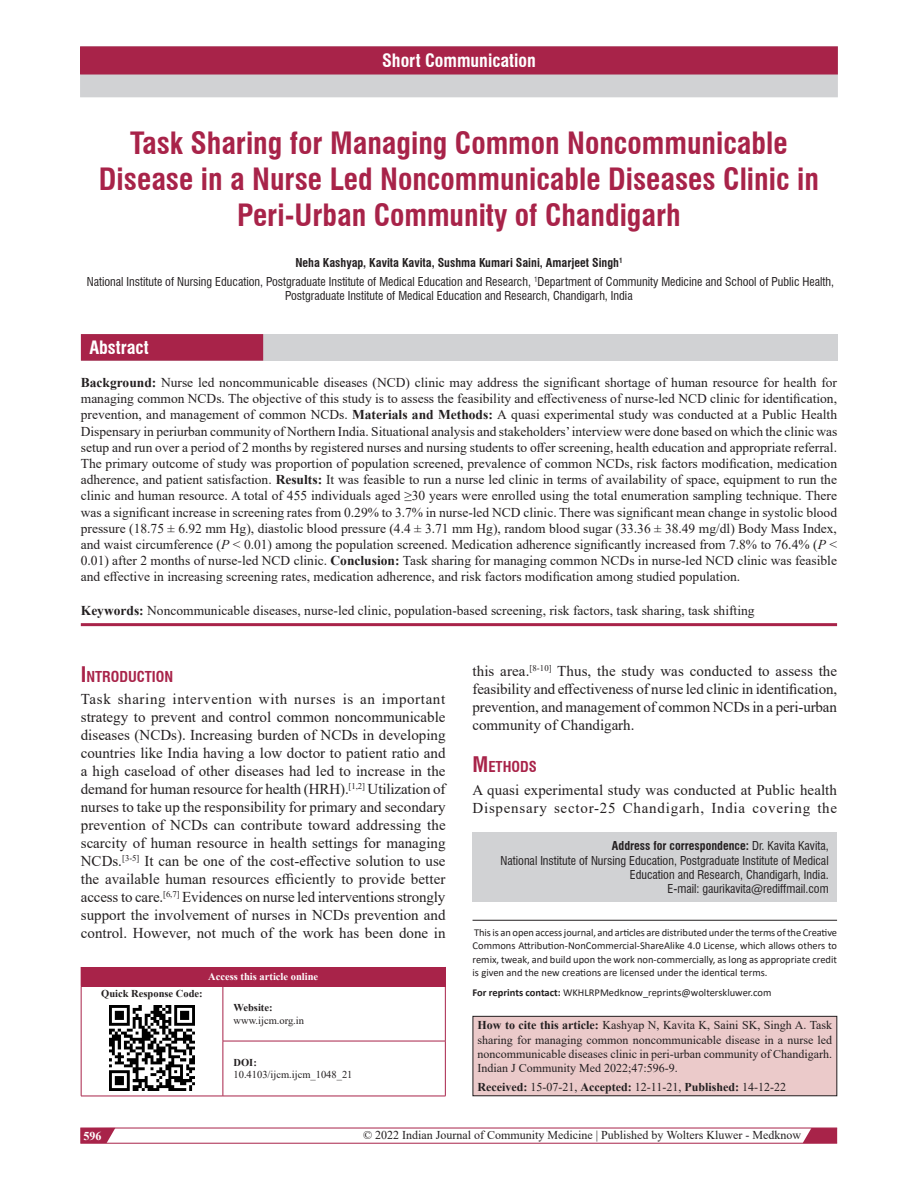
<style>
.page{position:relative;width:918px;height:1188px;background:#fff}
.page>*{position:absolute;margin:0;border:0;box-sizing:border-box;transform-origin:0 0}
.AT{font:700 condensed 30px/36px "Swiss 721 BT";color:#a82349;text-align:center}
.AH{font:700 condensed 18px "Swiss 721 BT";color:#fff}
.ABSH{font:700 condensed 18px "Swiss 721 BT";color:#fff}
.TX{font:15px/18px "Times New Roman";color:#231f20;text-align:justify}
.t1{font:700 condensed 14.7px "Swiss 721 BT";color:#a82349}
.ABS{font:13.5px/16.2px "Times New Roman";color:#231f20;text-align:justify}
.KWD{font:13.5px "Times New Roman";color:#231f20}
.HTC{font:12px/14.4px "Times New Roman";color:#231f20;text-align:justify}
.AFF{font:condensed 12px/14.4px "Swiss 721 BT";color:#231f20;text-align:center}
.ADD{font:condensed 12px/14.4px "Swiss 721 BT";color:#231f20;text-align:right}
.AU{font:700 condensed 12px "Swiss 721 BT";color:#231f20}
.HIS{font:700 12px "Times New Roman";color:#231f20}
.t2{font:700 12px "Times New Roman";color:#fff}
.OS{font:10.5px/13.5px "Calibri";color:#231f20;text-align:justify}
.Website{font:10.5px/12.6px "Times New Roman";color:#231f20}
.ATAO{font:700 10.5px "Times New Roman";color:#fff}
.QRC{font:700 10.5px "Times New Roman";color:#231f20}
.s1{font-weight:700}
.s2{font-style:italic}
.s3{font-size:21px}
.s4{font-weight:400}
</style>
<div class="page">
<svg style="left:80px;top:1128px;width:758px;height:16px"></svg>
<div style="left:81px;top:334px;width:756px;height:27px;background:#d1d2d4"></div>
<div style="left:81px;top:334px;width:182px;height:27px;background:#a82349"></div>
<div style="left:80px;top:46px;width:758px;height:51px;background:#d1d2d4"></div>
<div style="left:81px;top:47px;width:756px;height:27px;background:#a82349"></div>
<div style="left:80px;top:46px;width:758px;height:29px;border:2px solid #a82349"></div>
<hr style="left:81px;top:623px;width:756px;height:3px;background:#a82349">
<div style="left:473px;top:833px;width:364px;height:69px;background:#d1d2d4"></div>
<div style="left:81px;top:967px;width:364px;height:19px;background:#a82349"></div>
<svg style="left:445px;top:967px;width:1px;height:19px"></svg>
<hr style="left:81px;top:986px;width:1px;height:55px;background:#a82349">
<hr style="left:81px;top:1041px;width:1px;height:55px;background:#a82349">
<hr style="left:81px;top:986px;width:142px;height:1px;background:#a82349">
<hr style="left:223px;top:986px;width:1px;height:55px;background:#a82349">
<hr style="left:223px;top:986px;width:223px;height:1px;background:#a82349">
<hr style="left:445px;top:986px;width:1px;height:55px;background:#a82349">
<hr style="left:81px;top:1096px;width:142px;height:1px;background:#a82349">
<hr style="left:223px;top:1041px;width:1px;height:55px;background:#a82349">
<hr style="left:223px;top:1041px;width:223px;height:1px;background:#a82349">
<hr style="left:445px;top:1041px;width:1px;height:55px;background:#a82349">
<hr style="left:223px;top:1096px;width:223px;height:1px;background:#a82349">
<img style="left:110px;top:1005px;width:84px;height:85px">
<hr style="left:473px;top:920px;width:364px;height:1px;background:#231f20">
<div style="left:473px;top:1016px;width:364px;height:80px;background:#ebcaca"></div>
<div style="left:473px;top:1016px;width:364px;height:80px;border:1px solid #231f20"></div>
<p class="AH" style="left:382px;top:50px;width:155px">Short Communication</p>
<p class="AT" style="left:99px;top:125px;width:721px">Task Sharing for Managing Common Noncommunicable<br>Disease in a Nurse Led Noncommunicable Diseases Clinic in<br>Peri‑Urban Community of Chandigarh</p>
<p class="AU" style="left:295px;top:255px;width:329px">Neha Kashyap, Kavita Kavita, Sushma Kumari Saini, Amarjeet Singh<sup>1</sup></p>
<p class="AFF" style="left:87px;top:274px;width:749px">National Institute of Nursing Education, Postgraduate Institute of Medical Education and Research, <sup>1</sup>Department of Community Medicine and School of Public Health,<br>Postgraduate Institute of Medical Education and Research, Chandigarh, India</p>
<p class="ABSH" style="left:89px;top:337px;width:61px">Abstract</p>
<p class="ABS" style="left:81px;top:374px;width:758px"><span class="s1">Background:</span> Nurse led noncommunicable diseases (NCD) clinic may address the significant shortage of human resource for health for managing common NCDs. The objective of this study is to assess the feasibility and effectiveness of nurse‑led NCD clinic for identification, prevention, and management of common NCDs. <span class="s1">Materials and Methods:</span> A quasi experimental study was conducted at a Public Health Dispensary in periurban community of Northern India. Situational analysis and stakeholders’ interview were done based on which the clinic was setup and run over a period of 2 months by registered nurses and nursing students to offer screening, health education and appropriate referral.<br>The primary outcome of study was proportion of population screened, prevalence of common NCDs, risk factors modification, medication adherence, and patient satisfaction. <span class="s1">Results:</span> It was feasible to run a nurse led clinic in terms of availability of space, equipment to run the clinic and human resource. A total of 455 individuals aged ≥30 years were enrolled using the total enumeration sampling technique. There was a significant increase in screening rates from 0.29% to 3.7% in nurse‑led NCD clinic. There was significant mean change in systolic blood pressure (18.75 ± 6.92 mm Hg), diastolic blood pressure (4.4 ± 3.71 mm Hg), random blood sugar (33.36 ± 38.49 mg/dl) Body Mass Index, and waist circumference (<span class="s2">P</span> &lt; 0.01) among the population screened. Medication adherence significantly increased from 7.8% to 76.4% (<span class="s2">P</span> &lt; 0.01) after 2 months of nurse‑led NCD clinic. <span class="s1">Conclusion:</span> Task sharing for managing common NCDs in nurse‑led NCD clinic was feasible and effective in increasing screening rates, medication adherence, and risk factors modification among studied population.</p>
<p class="KWD" style="left:81px;top:601px;width:675px"><span class="s1">Keywords:</span> Noncommunicable diseases, nurse‑led clinic, population‑based screening, risk factors, task sharing, task shifting</p>
<h1 class="t1" style="left:81px;top:667px;width:94px"><span class="s3">I</span> NTRODUCTION</h1>
<p class="TX" style="left:81px;top:689px;width:366px">Task sharing intervention with nurses is an important strategy to prevent and control common noncommunicable diseases (NCDs). Increasing burden of NCDs in developing countries like India having a low doctor to patient ratio and a high caseload of other diseases had led to increase in the demand for human resource for health (HRH).<sup>[1,2]</sup> Utilization of nurses to take up the responsibility for primary and secondary prevention of NCDs can contribute toward addressing the scarcity of human resource in health settings for managing NCDs.<sup>[3‑5]</sup> It can be one of the cost‑effective solution to use the available human resources efficiently to provide better access to care.<sup>[6,7]</sup> Evidences on nurse led interventions strongly support the involvement of nurses in NCDs prevention and control. However, not much of the work has been done in</p>
<p class="ATAO" style="left:208px;top:969px;width:111px">Access this article online</p>
<p class="QRC" style="left:101px;top:986px;width:103px">Quick Response Code:</p>
<p class="Website" style="left:234px;top:1001px;width:72px"><span class="s1">Website: </span>www.ijcm.org.in</p>
<p class="Website" style="left:234px;top:1056px;width:121px"><span class="s1">DOI:<br></span>10.4103/ijcm.ijcm_1048_21</p>
<p class="TX" style="left:472px;top:662px;width:366px">this area.<sup>[8‑10]</sup> Thus, the study was conducted to assess the feasibility and effectiveness of nurse led clinic in identification, prevention, and management of common NCDs in a peri‑urban community of Chandigarh.</p>
<h1 class="t1" style="left:472px;top:758px;width:66px"><span class="s3">M</span>ETHODS</h1>
<p class="TX" style="left:472px;top:780px;width:366px">A quasi experimental study was conducted at Public health<br>Dispensary sector‑25 Chandigarh, India covering the</p>
<p class="ADD" style="left:501px;top:839px;width:330px"><span class="s1">Address for correspondence:</span> Dr. Kavita Kavita,<br>National Institute of Nursing Education, Postgraduate Institute of Medical Education and Research, Chandigarh, India.<br>E‑mail: gaurikavita@rediffmail.com</p>
<p class="OS" style="left:473px;top:925px;width:366px">This is an open access journal, and articles are distributed under the terms of the Creative Commons Attribution‑NonCommercial‑ShareAlike 4.0 License, which allows others to remix, tweak, and build upon the work non‑commercially, as long as appropriate credit is given and the new creations are licensed under the identical terms.</p>
<p class="OS" style="left:473px;top:986px;width:300px"><span class="s1">For reprints contact:</span> WKHLRPMedknow_reprints@wolterskluwer.com</p>
<p class="HTC" style="left:478px;top:1018px;width:356px"><span class="s1">How to cite this article:</span> Kashyap N, Kavita K, Saini SK, Singh A. Task sharing for managing common noncommunicable disease in a nurse led noncommunicable diseases clinic in peri‑urban community of Chandigarh.<br>Indian J Community Med 2022;47:596-9.</p>
<p class="HIS" style="left:478px;top:1078px;width:310px">Received: <span class="s4">15-07-21,</span> Accepted: <span class="s4">12-11-21,</span> Published: <span class="s4">14-12-22</span></p>
<p class="t2" style="left:84px;top:1127px;width:19px">596</p>
<p class="HTC" style="left:363px;top:1128px;width:439px">© 2022 Indian Journal of Community Medicine | Published by Wolters Kluwer - Medknow</p>
</div>
